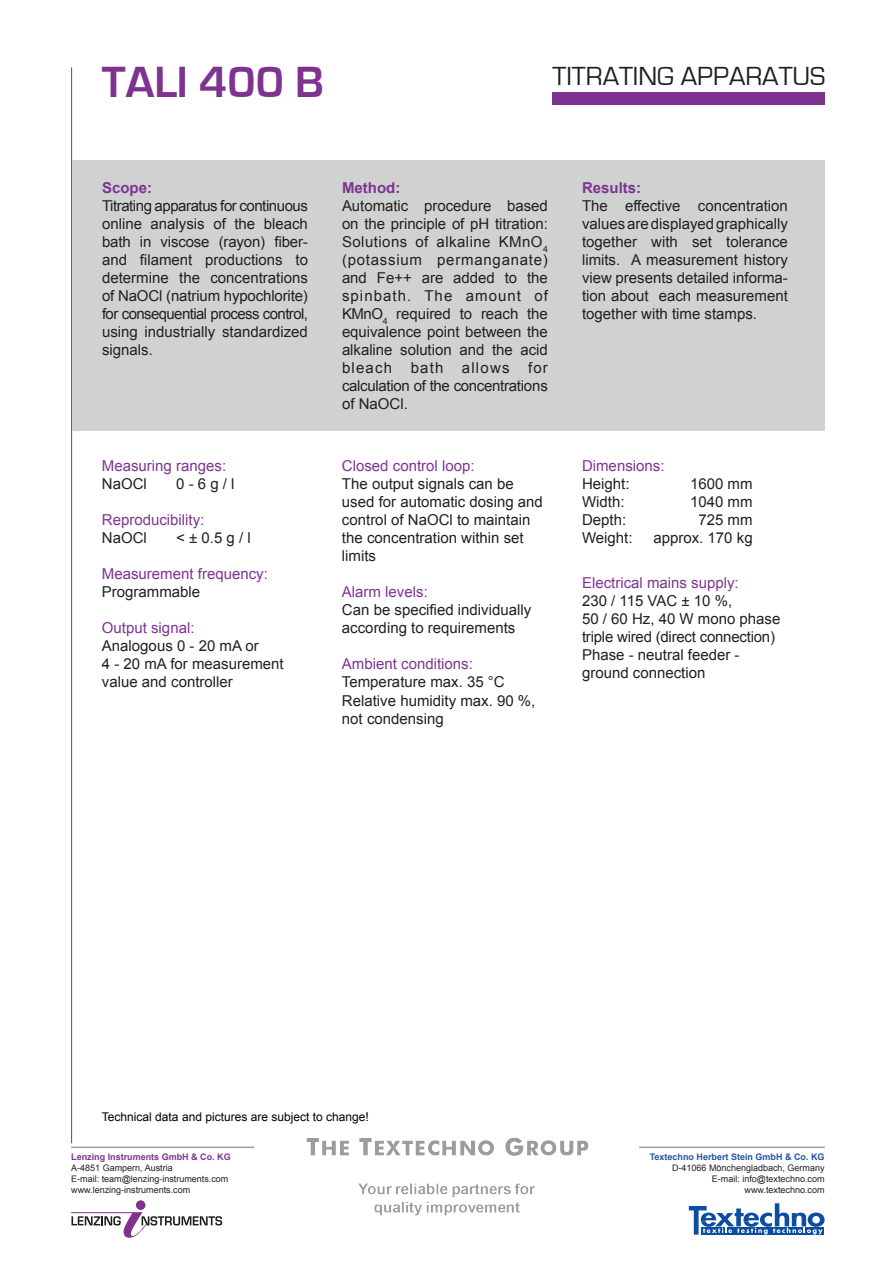
<style>
.page{position:relative;width:893px;height:1263px;background:#fff}
.page>*{position:absolute;margin:0;border:0;box-sizing:border-box;transform-origin:0 0}
.t1{font:700 45px "Eurostile";color:#7f3391}
.t2{font:27px "Eurostile";color:#231f20}
.Copytext_01{font:15px/18px "Arial";color:#231f20}
.Copytext_01-2{font:15px "Arial";color:#7f3391}
.Copytext_01-3{font:700 15px "Arial";color:#7f3391}
.t3{font:12px "Arial";color:#000001}
.t4{font:9px/10.8px "Arial";color:#231f20}
.t5{font:700 9px "Arial";color:#2155a5}
.t6{font:700 9px "Arial";color:#7f3391}
</style>
<div class="page">
<div style="left:136px;top:1200px;width:9px;height:10px;background:#80328f;border-radius:50%"></div>
<svg style="left:71px;top:1212px;width:151px;height:26px"></svg>
<div style="left:701px;top:1227px;width:123px;height:8px;background:#0d4da1"></div>
<svg style="left:689px;top:1203px;width:135px;height:31px"></svg>
<img style="left:306px;top:1137px;width:283px;height:79px">
<hr style="left:71px;top:67px;width:1px;height:1076px;background:#7f3391">
<hr style="left:639px;top:1146px;width:186px;height:2px;background:#9a9c9d">
<hr style="left:71px;top:1146px;width:183px;height:2px;background:#9a9c9d">
<div style="left:553px;top:92px;width:272px;height:12px;background:#7f3391"></div>
<div style="left:72px;top:161px;width:753px;height:270px;background:#cfd2d0"></div>
<p class="t1" style="left:102px;top:58px;width:223px">TALI 400 B</p>
<p class="t2" style="left:552px;top:62px;width:274px">TITRATING APPARATUS</p>
<p class="Copytext_01-3" style="left:102px;top:178px;width:52px">Scope:</p>
<p class="Copytext_01" style="left:102px;top:197px;width:207px;text-align:justify">Titrating apparatus for continuous online analysis of the bleach bath in viscose (rayon) fiber&shy;and filament productions to determine the concentrations of NaOCl (natrium hypochlorite) for consequential process control, using industrially standardized signals.</p>
<p class="Copytext_01-2" style="left:102px;top:456px;width:126px">Measuring ranges:</p>
<p class="Copytext_01" style="left:102px;top:475px;width:46px">NaOCl</p>
<p class="Copytext_01" style="left:176px;top:475px;width:60px">0 - 6 g / l</p>
<p class="Copytext_01-2" style="left:102px;top:510px;width:104px">Reproducibility:</p>
<p class="Copytext_01" style="left:102px;top:529px;width:46px">NaOCl</p>
<p class="Copytext_01" style="left:176px;top:529px;width:76px">&lt; ± 0.5 g / l</p>
<p class="Copytext_01-2" style="left:102px;top:564px;width:167px">Measurement frequency:</p>
<p class="Copytext_01" style="left:102px;top:583px;width:100px">Programmable</p>
<p class="Copytext_01-2" style="left:102px;top:618px;width:94px">Output signal:</p>
<p class="Copytext_01" style="left:102px;top:637px;width:158px">Analogous 0 - 20 mA or</p>
<p class="Copytext_01" style="left:102px;top:655px;width:183px">4 - 20 mA for measurement</p>
<p class="Copytext_01" style="left:102px;top:673px;width:132px">value and controller</p>
<p class="Copytext_01-3" style="left:342px;top:178px;width:60px">Method:</p>
<p class="Copytext_01" style="left:342px;top:197px;width:207px;text-align:justify">Automatic procedure based on the principle of pH titration:<br>Solutions of alkaline KMnO<sub>4 </sub>(potassium permanganate) and Fe++ are added to the spinbath. The amount of KMnO<sub>4</sub> required to reach the equivalence point between the alkaline solution and the acid bleach bath allows for calculation of the concentrations of NaOCl.</p>
<p class="Copytext_01-2" style="left:342px;top:456px;width:134px">Closed control loop:</p>
<p class="Copytext_01" style="left:342px;top:475px;width:202px">The output signals can be used for automatic dosing and control of NaOCl to maintain the concentration within set limits</p>
<p class="Copytext_01-2" style="left:342px;top:582px;width:87px">Alarm levels:</p>
<p class="Copytext_01" style="left:342px;top:601px;width:191px">Can be specified individually according to requirements</p>
<p class="Copytext_01-2" style="left:342px;top:654px;width:132px">Ambient conditions:</p>
<p class="Copytext_01" style="left:342px;top:673px;width:195px">Temperature max. 35 °C<br>Relative humidity max. 90 %, not condensing</p>
<p class="Copytext_01-3" style="left:582px;top:178px;width:61px">Results:</p>
<p class="Copytext_01" style="left:582px;top:197px;width:207px;text-align:justify">The effective concentration values are displayed graphically together with set tolerance limits. A measurement history view presents detailed informa&shy;tion about each measurement together with time stamps.</p>
<p class="Copytext_01-2" style="left:582px;top:456px;width:84px">Dimensions:</p>
<p class="Copytext_01" style="left:582px;top:475px;width:49px">Height:</p>
<p class="Copytext_01" style="left:690px;top:475px;width:64px">1600 mm</p>
<p class="Copytext_01" style="left:582px;top:493px;width:44px">Width:</p>
<p class="Copytext_01" style="left:690px;top:493px;width:64px">1040 mm</p>
<p class="Copytext_01" style="left:582px;top:511px;width:46px">Depth:</p>
<p class="Copytext_01" style="left:698px;top:511px;width:56px">725 mm</p>
<p class="Copytext_01" style="left:582px;top:529px;width:52px">Weight:</p>
<p class="Copytext_01" style="left:653px;top:529px;width:101px">approx. 170 kg</p>
<p class="Copytext_01-2" style="left:582px;top:573px;width:158px">Electrical mains supply:</p>
<p class="Copytext_01" style="left:582px;top:592px;width:152px">230 / 115 VAC ± 10 %,</p>
<p class="Copytext_01" style="left:582px;top:610px;width:200px">50 / 60 Hz, 40 W mono phase triple wired (direct connection)<br>Phase - neutral feeder - ground connection</p>
<p class="t3" style="left:102px;top:1109px;width:268px">Technical data and pictures are subject to change!</p>
<p class="t6" style="left:71px;top:1151px;width:161px">Lenzing Instruments GmbH &amp; Co. KG</p>
<p class="t4" style="left:71px;top:1163px;width:159px">A-4851 Gampern, Austria<br>E-mail: team@lenzing-instruments.com www.lenzing-instruments.com</p>
<p class="t5" style="left:650px;top:1151px;width:176px">Textechno Herbert Stein GmbH &amp; Co. KG</p>
<p class="t4" style="left:672px;top:1163px;width:154px;text-align:right">D-41066 Mönchengladbach, Germany<br>E-mail: info@textechno.com www.textechno.com</p>
</div>
